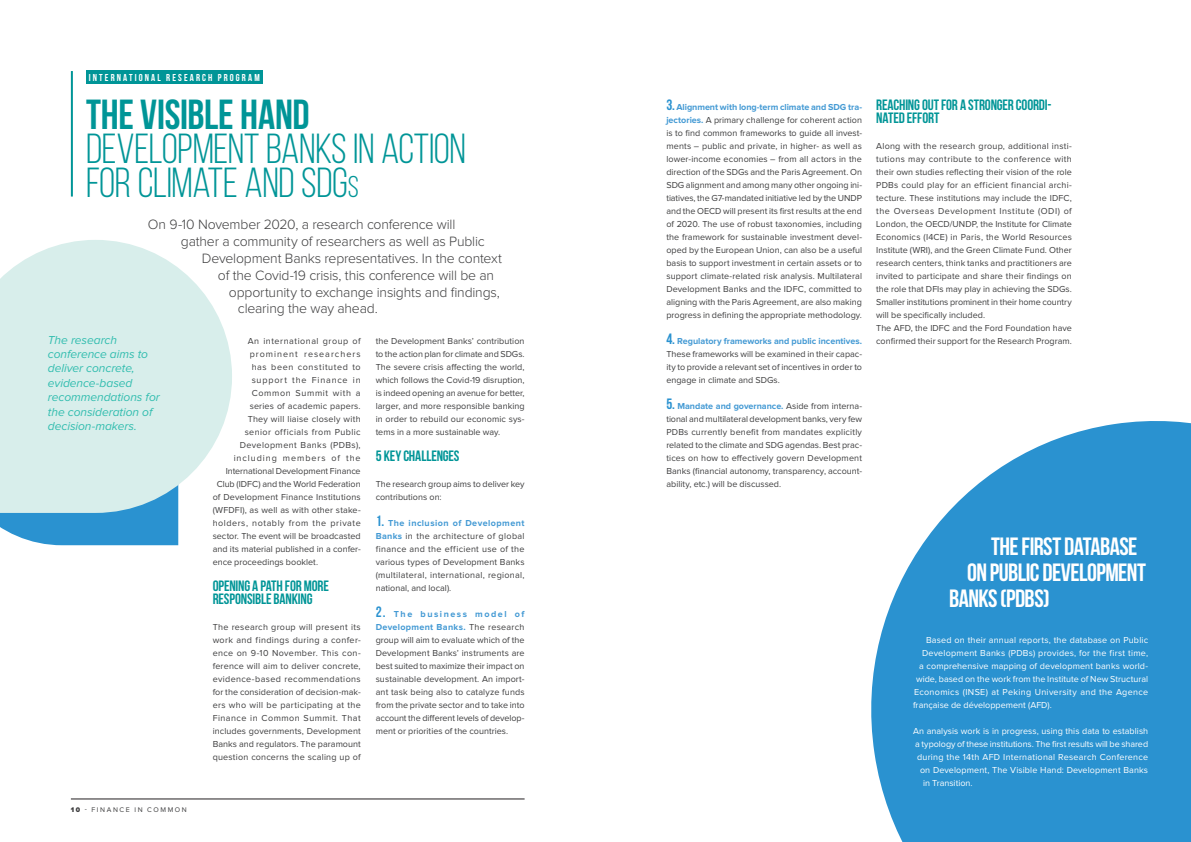
<style>
.page{position:relative;width:1191px;height:842px;background:#fff}
.page>*{position:absolute;margin:0;border:0;box-sizing:border-box;transform-origin:0 0}
.t1{font:42px/34px "Bebas Neue";letter-spacing:-.01em;color:#009597}
.t2{font:700 42px "Bebas Neue";letter-spacing:-.01em;color:#009597}
.t3{font:700 25px "Bebas Neue";letter-spacing:-.02em;color:#fff}
.t4{font:700 15px/13px "Bebas Neue";letter-spacing:-.01em;color:#009597}
.t5{font:300 14px "Proxima Nova";letter-spacing:-.015em;color:#3e3e3f}
.t6{font:italic 12px/14.4px "Proxima Nova";letter-spacing:-.005em;color:#32bdaf}
.t7{font:700 10px "Bebas Neue";letter-spacing:.21em;color:#fff}
.t8{font:9px/13px "Proxima Nova";letter-spacing:.005em;color:#3e3e3f;text-align:justify}
.t9{font:9px "Proxima Nova";letter-spacing:.01em;color:#fff}
.t10{font:9px "Proxima Nova";letter-spacing:.06em;color:#3e3e3f}
.t11{font:9px "Proxima Nova";letter-spacing:.045em;color:#3e3e3f}
.t12{font:9px "Proxima Nova";letter-spacing:.035em;color:#fff}
.t13{font:9px "Proxima Nova";letter-spacing:.025em;color:#3e3e3f}
.t14{font:9px "Proxima Nova";letter-spacing:.105em;color:#3e3e3f}
.t15{font:9px "Proxima Nova";letter-spacing:.11em;color:#3e3e3f}
.t16{font:9px "Proxima Nova";letter-spacing:.065em;color:#3e3e3f}
.t17{font:9px "Proxima Nova";letter-spacing:.09em;color:#3e3e3f}
.t18{font:9px "Proxima Nova";letter-spacing:.075em;color:#3e3e3f}
.t19{font:7px "Proxima Nova";letter-spacing:.225em;color:#3e3e3f}
.s1{font-size:30px}
.s2{font-family:"Bebas Neue";font-weight:700;font-size:15px;color:#2a92d0}
.s3{font-weight:700;color:#449ad4}
.s4{font-weight:900}
</style>
<div class="page">
<hr style="left:71px;top:799px;width:453px;height:1px;background:#231f20">
<svg style="left:871px;top:421px;width:320px;height:421px;background:#48a1d6"></svg>
<div style="left:86px;top:71px;width:177px;height:13px;background:#009597"></div>
<hr style="left:71px;top:71px;width:2px;height:126px;background:#009597">
<div style="left:0;top:513px;width:178px;height:32px;background:#2a92d0"></div>
<svg style="left:0;top:240px;width:232px;height:273px;background:#dbefed"></svg>
<p class="t7" style="left:89px;top:72px;width:172px">INTERNATIONAL RESEARCH PROGRAM</p>
<h1 class="t2" style="left:86px;top:91px;width:225px">THE VISIBLE HAND</h1>
<h1 class="t1" style="left:86px;top:131px;width:381px">DEVELOPMENT BANKS IN ACTION<br>FOR CLIMATE AND SDG<span class="s1">S</span></h1>
<p class="t8" style="left:666px;top:101px;width:197px"><span class="s2">3.</span> <span class="s3">Alignment with long-term climate and SDG tra&shy;jectories.</span> A primary challenge for coherent action is to find common frameworks to guide all invest&shy;ments – public and private, in higher- as well as lower-income economies – from all actors in the direction of the SDGs and the Paris Agreement. On SDG alignment and among many other ongoing ini&shy;tiatives, the G7-mandated initiative led by the UNDP and the OECD will present its first results at the end of 2020. The use of robust taxonomies, including the framework for sustainable investment devel&shy;oped by the European Union, can also be a useful basis to support investment in certain assets or to support climate-related risk analysis. Multilateral Development Banks and the IDFC, committed to aligning with the Paris Agreement, are also making progress in defining the appropriate methodology.</p>
<p class="t8" style="left:666px;top:335px;width:197px"><span class="s2">4.</span> <span class="s3">Regulatory frameworks and public incentives.<br></span>These frameworks will be examined in their capac&shy;ity to provide a relevant set of incentives in order to engage in climate and SDGs.</p>
<p class="t8" style="left:666px;top:400px;width:197px"><span class="s2">5.</span> <span class="s3">Mandate and governance.</span> Aside from interna&shy;tional and multilateral development banks, very few PDBs currently benefit from mandates explicitly related to the climate and SDG agendas. Best prac&shy;tices on how to effectively govern Development Banks (financial autonomy, transparency, account&shy;ability, etc.) will be discussed.</p>
<h3 class="t4" style="left:876px;top:98px;width:177px">REACHING OUT FOR A STRONGER COORDI-<br>NATED EFFORT</h3>
<p class="t8" style="left:876px;top:140px;width:197px;text-align:left">Along with the research group, additional insti&shy;tutions may contribute to the conference with their own studies reflecting their vision of the role PDBs could play for an efficient financial archi&shy;tecture. These institutions may include the IDFC, the Overseas Development Institute (ODI) of London, the OECD/UNDP, the Institute for Climate Economics (I4CE) in Paris, the World Resources Institute (WRI), and the Green Climate Fund. Other research centers, think tanks and practitioners are invited to participate and share their findings on the role that DFIs may play in achieving the SDGs.<br>Smaller institutions prominent in their home country will be specifically included.<br>The AFD, the IDFC and the Ford Foundation have</p>
<h3 class="t5" style="left:148px;top:218px;width:309px">On 9-10 November 2020, a research conference will</h3>
<h3 class="t5" style="left:181px;top:235px;width:305px">gather a community of researchers as well as Public</h3>
<h3 class="t5" style="left:202px;top:252px;width:301px">Development Banks representatives. In the context</h3>
<h3 class="t5" style="left:218px;top:269px;width:278px">of the Covid-19 crisis, this conference will be an</h3>
<h3 class="t5" style="left:229px;top:286px;width:272px">opportunity to exchange insights and findings,</h3>
<h3 class="t5" style="left:238px;top:302px;width:141px">clearing the way ahead.</h3>
<h3 class="t6" style="left:48px;top:333px;width:71px">The research</h3>
<p class="t8" style="left:876px;top:335px;width:197px">confirmed their support for the Research Program.</p>
<h3 class="t6" style="left:48px;top:347px;width:113px">conference aims to deliver concrete, evidence-based recommendations for the consideration of decision-makers.</h3>
<p class="t8" style="left:376px;top:335px;width:150px">the Development Banks’ contribution to the action plan for climate and SDGs.<br>The severe crisis affecting the world, which follows the Covid-19 disruption, is indeed opening an avenue for better, larger, and more responsible banking in order to rebuild our economic sys&shy;tems in a more sustainable way.</p>
<h3 class="t4" style="left:376px;top:449px;width:85px">5 KEY CHALLENGES</h3>
<p class="t8" style="left:376px;top:478px;width:150px">The research group aims to deliver key contributions on:</p>
<p class="t8" style="left:376px;top:517px;width:150px"><span class="s2">1.</span> <span class="s3">The inclusion of Development Banks</span> in the architecture of global finance and the efficient use of the various types of Development Banks (multilateral, international, regional, national, and local).</p>
<p class="t8" style="left:376px;top:608px;width:150px"><span class="s2">2.</span> <span class="s3">The business model of Development Banks.</span> The research group will aim to evaluate which of the Development Banks’ instruments are best suited to maximize their impact on sustainable development. An import&shy;ant task being also to catalyze funds from the private sector and to take into account the different levels of develop&shy;ment or priorities of the countries.</p>
<p class="t10" style="left:248px;top:337px;width:115px">An international group of</p>
<p class="t15" style="left:250px;top:350px;width:113px">prominent researchers</p>
<p class="t16" style="left:252px;top:363px;width:110px">has been constituted to</p>
<p class="t17" style="left:252px;top:376px;width:110px">support the Finance in</p>
<p class="t18" style="left:252px;top:389px;width:110px">Common Summit with a</p>
<p class="t8" style="left:250px;top:400px;width:113px">series of academic papers.</p>
<p class="t13" style="left:248px;top:415px;width:115px">They will liaise closely with</p>
<p class="t11" style="left:245px;top:428px;width:118px">senior officials from Public</p>
<p class="t11" style="left:240px;top:441px;width:122px">Development Banks (PDBs),</p>
<p class="t14" style="left:234px;top:454px;width:128px">including members of the</p>
<p class="t8" style="left:226px;top:465px;width:136px">International Development Finance</p>
<p class="t8" style="left:217px;top:478px;width:146px">Club (IDFC) and the World Federation</p>
<p class="t8" style="left:213px;top:491px;width:150px">of Development Finance Institutions</p>
<p class="t8" style="left:213px;top:504px;width:149px">(WFDFI), as well as with other stake-</p>
<p class="t10" style="left:213px;top:519px;width:150px">holders, notably from the private</p>
<p class="t8" style="left:213px;top:530px;width:149px">sector. The event will be broadcasted</p>
<p class="t8" style="left:213px;top:543px;width:149px">and its material published in a confer-</p>
<p class="t8" style="left:213px;top:556px;width:107px">ence proceedings booklet.</p>
<h3 class="t4" style="left:213px;top:579px;width:118px">OPENING A PATH FOR MORE<br>RESPONSIBLE BANKING</h3>
<p class="t8" style="left:213px;top:621px;width:150px">The research group will present its work and findings during a confer&shy;ence on 9-10 November. This con&shy;ference will aim to deliver concrete, evidence-based recommendations for the consideration of decision-mak&shy;ers who will be participating at the Finance in Common Summit. That includes governments, Development Banks and regulators. The paramount question concerns the scaling up of</p>
<h2 class="t3" style="left:991px;top:532px;width:148px">THE FIRST DATABASE</h2>
<h2 class="t3" style="left:967px;top:558px;width:180px">ON PUBLIC DEVELOPMENT</h2>
<h2 class="t3" style="left:949px;top:584px;width:102px">BANKS (PDBS)</h2>
<p class="t9" style="left:926px;top:636px;width:224px">Based on their annual reports, the database on Public</p>
<p class="t9" style="left:922px;top:649px;width:228px">Development Banks (PDBs) provides, for the first time,</p>
<p class="t9" style="left:919px;top:662px;width:230px">a comprehensive mapping of development banks world-</p>
<p class="t9" style="left:916px;top:675px;width:234px">wide, based on the work from the Institute of New Structural</p>
<p class="t12" style="left:914px;top:688px;width:235px">Economics (INSE) at Peking University and the Agence</p>
<p class="t9" style="left:913px;top:701px;width:140px">française de développement (AFD).</p>
<p class="t9" style="left:913px;top:727px;width:237px">An analysis work is in progress, using this data to establish</p>
<p class="t9" style="left:915px;top:740px;width:235px">a typology of these institutions. The first results will be shared</p>
<p class="t9" style="left:917px;top:753px;width:232px">during the 14th AFD International Research Conference</p>
<p class="t9" style="left:920px;top:766px;width:230px">on Development, The Visible Hand: Development Banks</p>
<p class="t9" style="left:923px;top:779px;width:51px">in Transition.</p>
<p class="t19" style="left:71px;top:806px;width:117px"><span class="s4">10</span> - FINANCE IN COMMON</p>
</div>
